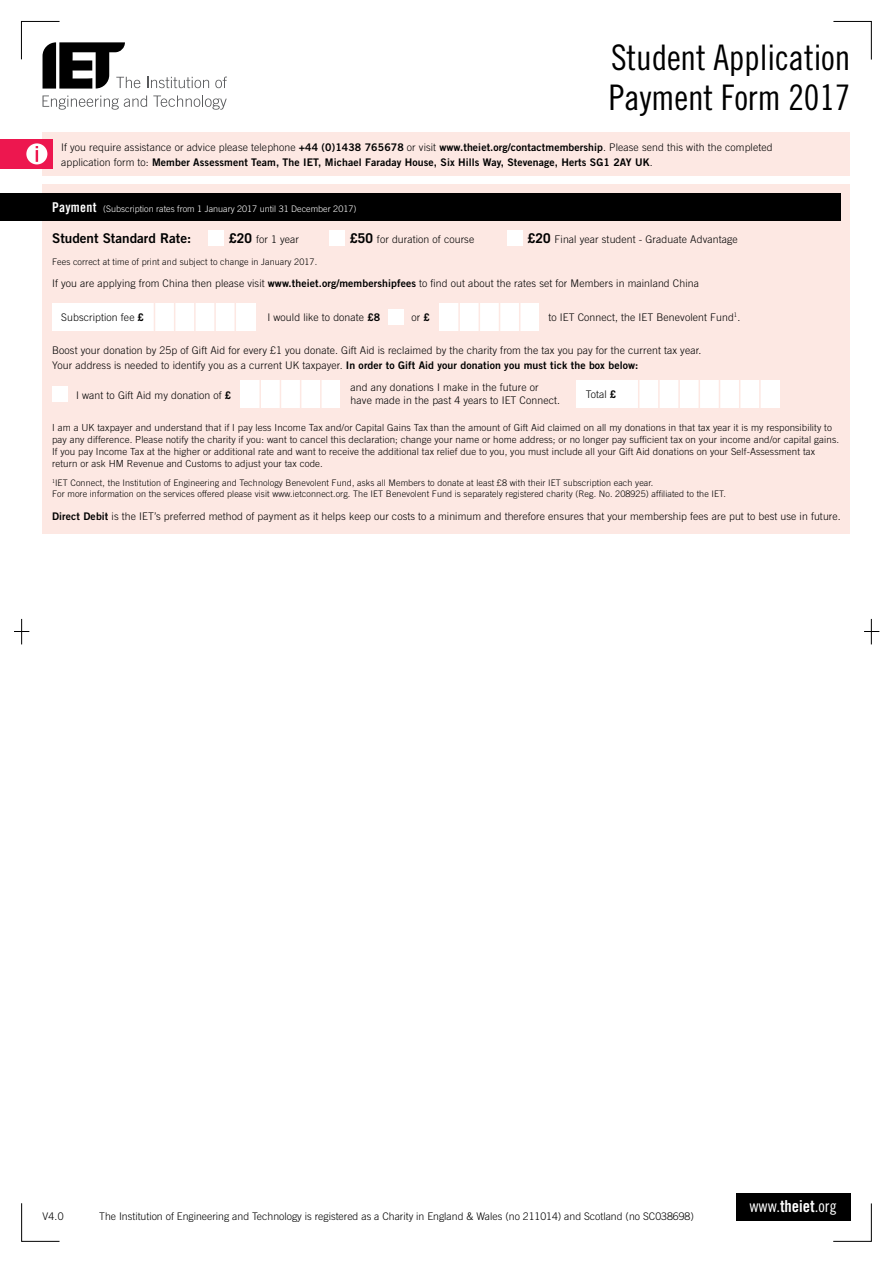
<style>
.page{position:relative;width:893px;height:1263px;background:#fff}
.page>*{position:absolute;margin:0;border:0;box-sizing:border-box;transform-origin:0 0}
.t1{font:35.25px/40px "Trade Gothic Cond Eighteen";letter-spacing:-.005em;color:#000}
.t2{font:16.5px "Trade Gothic Cond Eighteen";color:#fff}
.t3{font:13.5px "Trade Gothic Bold Two";color:#000}
.t4{font:300 10.5px/15px "Trade Gothic";letter-spacing:.01em;color:#000}
.t5{font:10.5px "Trade Gothic Bold Two";letter-spacing:.01em;color:#000}
.t6{font:300 9.75px/12px "Trade Gothic";letter-spacing:.01em;color:#000}
.t7{font:300 9px/10.5px "Trade Gothic";letter-spacing:.01em;color:#000}
.t8{font:300 9px "Trade Gothic";color:#fff}
.s1{font-family:"Trade Gothic Bold Two";font-weight:400}
.s2{font-family:"Trade Gothic";font-weight:300}
.s3{font-family:"Trade Gothic Bold Cond Twenty";font-weight:400;font-size:13.5px}
.s4{font-weight:700;font-size:13.5px}
.s5{font-weight:700}
.s6{font-family:"Trade Gothic Bold Cond Twenty"}
</style>
<div class="page">
<div style="left:43px;top:185px;width:807px;height:349px;background:#fde8e3"></div>
<svg style="left:147px;top:77px;width:62px;height:11px"></svg>
<svg style="left:215px;top:77px;width:12px;height:11px"></svg>
<svg style="left:43px;top:95px;width:104px;height:15px"></svg>
<svg style="left:153px;top:95px;width:74px;height:15px"></svg>
<div style="left:43px;top:132px;width:807px;height:44px;background:#fde8e3"></div>
<div style="left:0;top:139px;width:52px;height:30px;background:#ed174f"></div>
<div style="left:26px;top:143px;width:21px;height:21px;background:#fff;border-radius:50%"></div>
<svg style="left:36px;top:146px;width:2px;height:16px"></svg>
<div style="left:0;top:193px;width:841px;height:28px;background:#000"></div>
<svg style="left:21px;top:21px;width:119px;height:68px"></svg>
<svg style="left:833px;top:21px;width:39px;height:39px"></svg>
<svg style="left:832px;top:1203px;width:40px;height:39px"></svg>
<svg style="left:21px;top:1203px;width:39px;height:39px"></svg>
<svg style="left:14px;top:619px;width:15px;height:25px"></svg>
<svg style="left:864px;top:619px;width:15px;height:25px"></svg>
<div style="left:736px;top:1193px;width:114px;height:27px;background:#000"></div>
<div style="left:208px;top:230px;width:16px;height:16px;background:#fff"></div>
<div style="left:329px;top:230px;width:16px;height:16px;background:#fff"></div>
<div style="left:507px;top:230px;width:16px;height:16px;background:#fff"></div>
<div style="left:52px;top:303px;width:203px;height:27px;background:#fff"></div>
<div style="left:388px;top:309px;width:16px;height:16px;background:#fff"></div>
<hr style="left:154px;top:301px;width:1px;height:32px;background:#fde8e3">
<hr style="left:174px;top:301px;width:1px;height:32px;background:#fde8e3">
<hr style="left:194px;top:301px;width:2px;height:32px;background:#fde8e3">
<hr style="left:214px;top:301px;width:2px;height:32px;background:#fde8e3">
<hr style="left:235px;top:301px;width:1px;height:32px;background:#fde8e3">
<div style="left:439px;top:303px;width:100px;height:28px;background:#fff"></div>
<hr style="left:519px;top:301px;width:1px;height:32px;background:#fde8e3">
<hr style="left:499px;top:301px;width:1px;height:32px;background:#fde8e3">
<hr style="left:479px;top:301px;width:1px;height:32px;background:#fde8e3">
<hr style="left:458px;top:301px;width:2px;height:32px;background:#fde8e3">
<div style="left:52px;top:386px;width:16px;height:16px;background:#fff"></div>
<div style="left:577px;top:380px;width:203px;height:28px;background:#fff"></div>
<hr style="left:638px;top:378px;width:1px;height:32px;background:#fde8e3">
<hr style="left:658px;top:378px;width:2px;height:32px;background:#fde8e3">
<hr style="left:678px;top:378px;width:2px;height:32px;background:#fde8e3">
<hr style="left:699px;top:378px;width:1px;height:32px;background:#fde8e3">
<hr style="left:719px;top:378px;width:1px;height:32px;background:#fde8e3">
<hr style="left:739px;top:378px;width:1px;height:32px;background:#fde8e3">
<hr style="left:759px;top:378px;width:2px;height:32px;background:#fde8e3">
<div style="left:240px;top:380px;width:100px;height:28px;background:#fff"></div>
<hr style="left:320px;top:378px;width:2px;height:31px;background:#fde8e3">
<hr style="left:300px;top:378px;width:1px;height:31px;background:#fde8e3">
<hr style="left:280px;top:378px;width:1px;height:31px;background:#fde8e3">
<hr style="left:259px;top:378px;width:2px;height:31px;background:#fde8e3">
<h1 class="t1" style="left:609px;top:37px;width:243px">Student Application<br>Payment Form 2017</h1>
<p class="t4" style="left:61px;top:139px;width:713px">If you require assistance or advice please telephone <span class="s1">+44 (0)1438 765678</span> or visit <span class="s1">www.theiet.org/contactmembership</span>. Please send this with the completed</p>
<p class="t5" style="left:61px;top:155px;width:593px"><span class="s2">application form to:</span> Member Assessment Team, The IET, Michael Faraday House, Six Hills Way, Stevenage, Herts SG1 2AY UK<span class="s2">.</span></p>
<p class="t8" style="left:52px;top:204px;width:306px"><span class="s3">Payment</span> (Subscription rates from 1 January 2017 until 31 December 2017)</p>
<p class="t3" style="left:52px;top:230px;width:141px">Student Standard Rate:</p>
<p class="t4" style="left:229px;top:232px;width:71px"><span class="s4">£20</span> for 1 year</p>
<p class="t4" style="left:350px;top:232px;width:126px"><span class="s4">£50</span> for duration of course</p>
<p class="t4" style="left:528px;top:232px;width:211px"><span class="s4">£20</span> Final year student - Graduate Advantage</p>
<p class="t7" style="left:52px;top:256px;width:267px">Fees correct at time of print and subject to change in January 2017.</p>
<p class="t4" style="left:52px;top:275px;width:648px">If you are applying from China then please visit <span class="s1">www.theiet.org/membershipfees</span> to find out about the rates set for Members in mainland China</p>
<p class="t4" style="left:61px;top:309px;width:84px">Subscription fee <span class="s5">£</span></p>
<p class="t4" style="left:267px;top:310px;width:114px">I would like to donate <span class="s1">£8</span></p>
<p class="t4" style="left:412px;top:310px;width:20px">or <span class="s1">£</span></p>
<p class="t4" style="left:548px;top:310px;width:193px">to IET Connect, the IET Benevolent Fund<sup>1</sup>.</p>
<p class="t4" style="left:52px;top:342px;width:651px">Boost your donation by 25p of Gift Aid for every £1 you donate. Gift Aid is reclaimed by the charity from the tax you pay for the current tax year.<br>Your address is needed to identify you as a current UK taxpayer. <span class="s1">In order to Gift Aid your donation you must tick the box below:</span></p>
<p class="t4" style="left:76px;top:387px;width:157px">I want to Gift Aid my donation of <span class="s1">£</span></p>
<p class="t4" style="left:586px;top:387px;width:32px">Total <span class="s5">£</span></p>
<p class="t6" style="left:52px;top:421px;width:788px">I am a UK taxpayer and understand that if I pay less Income Tax and/or Capital Gains Tax than the amount of Gift Aid claimed on all my donations in that tax year it is my responsibility to pay any difference. Please notify the charity if you: want to cancel this declaration; change your name or home address; or no longer pay sufficient tax on your income and/or capital gains.<br>If you pay Income Tax at the higher or additional rate and want to receive the additional tax relief due to you, you must include all your Gift Aid donations on your Self-Assessment tax return or ask HM Revenue and Customs to adjust your tax code.</p>
<p class="t4" style="left:351px;top:380px;width:211px;line-height:13.5px">and any donations I make in the future or have made in the past 4 years to IET Connect.</p>
<p class="t7" style="left:52px;top:478px;width:675px"><sup>1</sup>IET Connect, the Institution of Engineering and Technology Benevolent Fund, asks all Members to donate at least £8 with their IET subscription each year.<br>For more information on the services offered please visit www.ietconnect.org. The IET Benevolent Fund is separately registered charity (Reg. No. 208925) affiliated to the IET.</p>
<p class="t4" style="left:52px;top:508px;width:790px"><span class="s1">Direct Debit</span> is the IET’s preferred method of payment as it helps keep our costs to a minimum and therefore ensures that your membership fees are put to best use in future.</p>
<p class="t4" style="left:43px;top:1209px;width:23px">V4.0</p>
<p class="t4" style="left:99px;top:1209px;width:596px">The Institution of Engineering and Technology is registered as a Charity in England &amp; Wales (no 211014) and Scotland (no SC038698)</p>
<h2 class="t2" style="left:749px;top:1196px;width:89px">www.<span class="s6">theiet</span>.org</h2>
</div>
